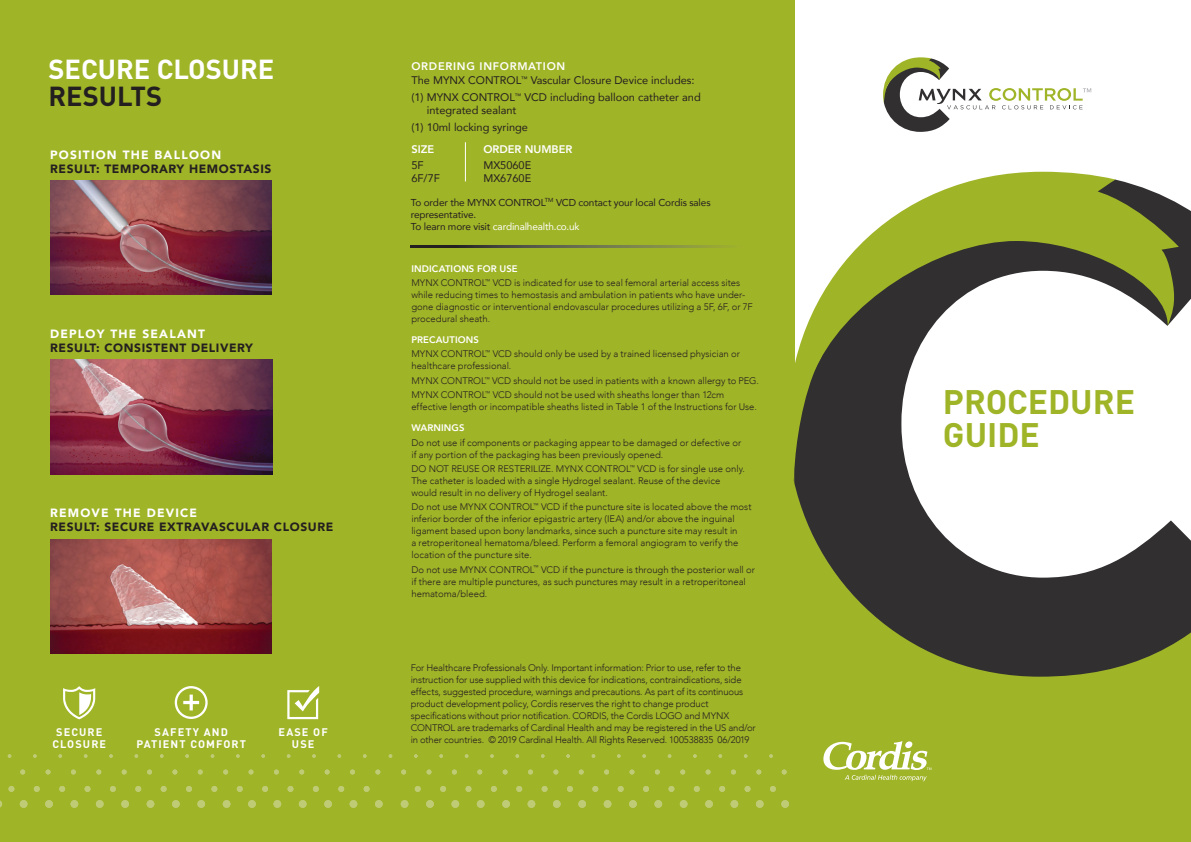
<style>
.page{position:relative;width:1191px;height:842px;background:#fff}
.page>*{position:absolute;margin:0;border:0;box-sizing:border-box;transform-origin:0 0}
.t1{font:700 33.6px/33.6px "DINOT";color:#a0b427}
.t2{font:700 27.2px/27.2px "DINOT";color:#fff}
.t3{font:900 12px "Avenir";letter-spacing:.05em;color:#231f20}
.t4{font:900 12px "Avenir";letter-spacing:.1em;color:#fff}
.Paragraph_No_Space{font:11px/12.5px "Avenir";color:#231f20}
.Heading_Green{font:800 11px "Avenir";letter-spacing:.065em;color:#fff}
.Heading_Green-2{font:11px "Avenir";color:#231f20}
.Heading_Green-3{font:800 11px "Avenir";color:#fff}
.Regular_Paragraph{font:11px "Avenir";color:#231f20}
.t5{font:700 10.9px/11.8px "DINOT";letter-spacing:.1em;color:#fff;text-align:center}
.t6{font:10px/12px "Avenir";letter-spacing:-.015em;color:#231f20}
.t7{font:10px "Avenir";letter-spacing:-.015em;color:#fff}
.Regular_Paragraph-2{font:300 9.5px/12px "Avenir";color:#231f20}
.Heading{font:800 9.5px "Avenir";letter-spacing:.01em;color:#fff}
.s1{color:#231f20}
</style>
<div class="page">
<div style="left:0;top:0;width:794px;height:842px;background:#a0b427"></div>
<div style="left:794px;top:619px;width:397px;height:223px;background:#a0b427"></div>
<svg style="left:175px;top:686px;width:33px;height:33px"></svg>
<svg style="left:287px;top:686px;width:32px;height:33px"></svg>
<hr style="left:465px;top:142px;width:1px;height:39px;background:#fff">
<svg style="left:411px;top:246px;width:313px;height:1px"></svg>
<svg style="left:794px;top:203px;width:397px;height:474px;fill:#312f30"></svg>
<svg style="left:793px;top:172px;width:385px;height:311px"></svg>
<svg style="left:0;top:754px;width:383px;height:54px"></svg>
<svg style="left:389px;top:754px;width:400px;height:54px"></svg>
<svg style="left:823px;top:741px;width:108px;height:40px"></svg>
<img style="left:50px;top:539px;width:222px;height:114px">
<svg style="left:63px;top:686px;width:32px;height:33px"></svg>
<img style="left:50px;top:360px;width:222px;height:114px">
<img style="left:50px;top:181px;width:222px;height:114px">
<svg style="left:883px;top:57px;width:208px;height:75px"></svg>
<p class="t2" style="left:48px;top:55px;width:227px">SECURE CLOSURE<br><span class="s1">RESULTS</span></p>
<p class="t4" style="left:50px;top:144px;width:172px">POSITION THE BALLOON</p>
<p class="t3" style="left:50px;top:158px;width:223px">RESULT: TEMPORARY HEMOSTASIS</p>
<p class="t4" style="left:50px;top:323px;width:156px">DEPLOY THE SEALANT</p>
<p class="t3" style="left:50px;top:337px;width:204px">RESULT: CONSISTENT DELIVERY</p>
<p class="t4" style="left:50px;top:502px;width:148px">REMOVE THE DEVICE</p>
<p class="t3" style="left:50px;top:516px;width:285px">RESULT: SECURE EXTRAVASCULAR CLOSURE</p>
<p class="t5" style="left:52px;top:726px;width:55px">SECURE<br>CLOSURE</p>
<p class="t5" style="left:136px;top:726px;width:111px">SAFETY AND<br>PATIENT COMFORT</p>
<p class="t5" style="left:279px;top:726px;width:51px">EASE OF<br>USE</p>
<p class="Heading_Green" style="left:411px;top:57px;width:155px">ORDERING INFORMATION</p>
<p class="Paragraph_No_Space" style="left:411px;top:74px;width:285px">The MYNX CONTROL<sup>™</sup> Vascular Closure Device includes:</p>
<p class="Paragraph_No_Space" style="left:427px;top:91px;width:275px;text-indent:-15px">(1) MYNX CONTROL<sup>™</sup> VCD including balloon catheter and integrated sealant</p>
<p class="Paragraph_No_Space" style="left:411px;top:120px;width:118px">(1) 10ml locking syringe</p>
<p class="Heading_Green-3" style="left:483px;top:141px;width:91px">ORDER NUMBER</p>
<p class="Heading_Green-2" style="left:483px;top:156px;width:49px">MX5060E</p>
<p class="Heading_Green-2" style="left:483px;top:169px;width:49px">MX6760E</p>
<p class="Heading_Green" style="left:411px;top:141px;width:24px">SIZE</p>
<p class="Regular_Paragraph" style="left:411px;top:156px;width:14px">5F</p>
<p class="Regular_Paragraph" style="left:411px;top:169px;width:30px">6F/7F</p>
<p class="t6" style="left:411px;top:196px;width:301px">To order the MYNX CONTROL<sup>TM</sup> VCD contact your local Cordis sales representative.</p>
<p class="t7" style="left:411px;top:218px;width:170px"><span class="s1">To learn more visit</span> cardinalhealth.co.uk</p>
<p class="Heading" style="left:411px;top:261px;width:108px">INDICATIONS FOR USE</p>
<p class="Regular_Paragraph-2" style="left:411px;top:277px;width:343px">MYNX CONTROL<sup>™</sup> VCD is indicated for use to seal femoral arterial access sites while reducing times to hemostasis and ambulation in patients who have under&shy;gone diagnostic or interventional endovascular procedures utilizing a 5F, 6F, or 7F procedural sheath.</p>
<p class="Heading" style="left:411px;top:332px;width:69px">PRECAUTIONS</p>
<p class="Regular_Paragraph-2" style="left:411px;top:348px;width:330px">MYNX CONTROL<sup>™</sup> VCD should only be used by a trained licensed physician or healthcare professional.</p>
<p class="Regular_Paragraph-2" style="left:411px;top:375px;width:349px">MYNX CONTROL<sup>™</sup> VCD should not be used in patients with a known allergy to PEG.</p>
<p class="Regular_Paragraph-2" style="left:411px;top:389px;width:347px">MYNX CONTROL<sup>™</sup> VCD should not be used with sheaths longer than 12cm effective length or incompatible sheaths listed in Table 1 of the Instructions for Use.</p>
<p class="Heading" style="left:411px;top:420px;width:55px">WARNINGS</p>
<p class="Regular_Paragraph-2" style="left:411px;top:436px;width:331px">Do not use if components or packaging appear to be damaged or defective or if any portion of the packaging has been previously opened.</p>
<p class="Regular_Paragraph-2" style="left:411px;top:463px;width:335px">DO NOT REUSE OR RESTERILIZE. MYNX CONTROL<sup>™</sup> VCD is for single use only.<br>The catheter is loaded with a single Hydrogel sealant. Reuse of the device would result in no delivery of Hydrogel sealant.</p>
<p class="Regular_Paragraph-2" style="left:411px;top:501px;width:342px">Do not use MYNX CONTROL<sup>™</sup> VCD if the puncture site is located above the most inferior border of the inferior epigastric artery (IEA) and/or above the inguinal ligament based upon bony landmarks, since such a puncture site may result in<br>a retroperitoneal hematoma/bleed. Perform a femoral angiogram to verify the location of the puncture site.</p>
<p class="Regular_Paragraph-2" style="left:411px;top:563px;width:345px">Do not use MYNX CONTROL<sup>™</sup> VCD if the puncture is through the posterior wall or if there are multiple punctures, as such punctures may result in a retroperitoneal hematoma/bleed.</p>
<p class="Regular_Paragraph-2" style="left:411px;top:662px;width:346px">For Healthcare Professionals Only. Important information: Prior to use, refer to the instruction for use supplied with this device for indications, contraindications, side effects, suggested procedure, warnings and precautions. As part of its continuous product development policy, Cordis reserves the right to change product specifications without prior notification. CORDIS, the Cordis LOGO and MYNX CONTROL are trademarks of Cardinal Health and may be registered in the US and/or in other countries. © 2019 Cardinal Health. All Rights Reserved. 100538835 06/2019</p>
<p class="t1" style="left:943px;top:384px;width:194px">PROCEDURE<br>GUIDE</p>
</div>
